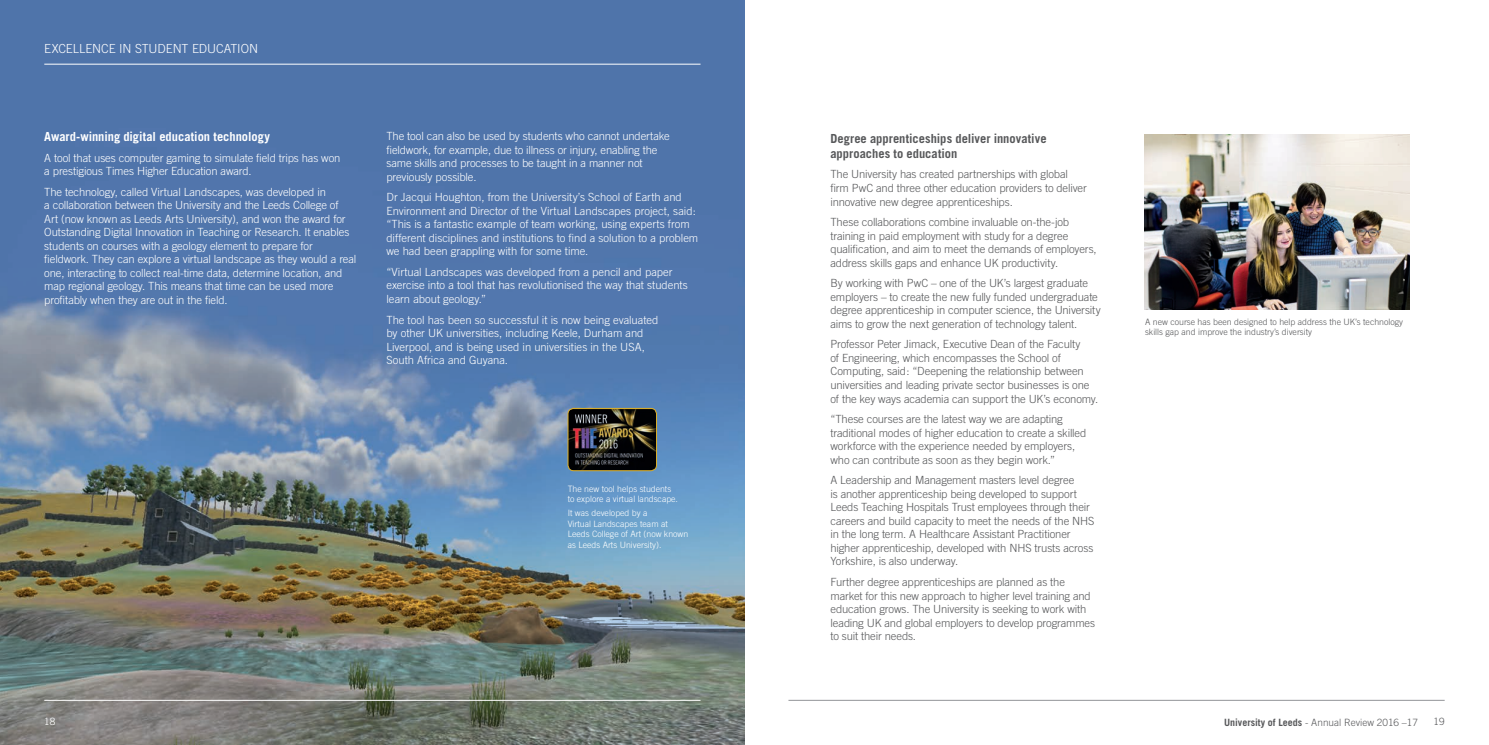
<style>
.page{position:relative;width:1489px;height:745px;background:#fff}
.page>*{position:absolute;margin:0;border:0;box-sizing:border-box;transform-origin:0 0}
.t1{font:700 12.5px/15px "Trade Gothic";color:#57585a}
.t2{font:700 12.5px "Trade Gothic";color:#fff}
.t3{font:300 12.5px "Trade Gothic";letter-spacing:-.005em;color:#fff}
.t4{font:300 11.25px/13.5px "Trade Gothic";letter-spacing:-.01em;color:#57585a}
.t5{font:300 11.25px/13.5px "Trade Gothic";letter-spacing:-.01em;color:#fff}
.t6{font:300 10px "Trade Gothic";color:#57585a}
.t7{font:300 10px "Trade Gothic";color:#fff}
.t8{font:300 8.75px/10.5px "Trade Gothic";color:#fff}
.t9{font:300 8.75px/10.5px "Trade Gothic";color:#57585a}
.s1{font-weight:700}
</style>
<div class="page">
<img style="left:0;top:0;width:744px;height:744px">
<img style="left:1144px;top:135px;width:265px;height:174px">
<hr style="left:788px;top:699px;width:656px;height:1px;background:#939598">
<hr style="left:44px;top:699px;width:656px;height:1px;background:#fff">
<img style="left:568px;top:408px;width:88px;height:62px">
<div style="left:567px;top:408px;width:89px;height:62px;border:1px solid #deb129;border-radius:6px"></div>
<hr style="left:44px;top:64px;width:656px;height:1px;background:#fff">
<p class="t3" style="left:44px;top:41px;width:215px">EXCELLENCE IN STUDENT EDUCATION</p>
<p class="t2" style="left:44px;top:129px;width:227px">Award-winning digital education technology</p>
<p class="t5" style="left:44px;top:150px;width:297px">A tool that uses computer gaming to simulate field trips has won a prestigious Times Higher Education award.</p>
<p class="t5" style="left:44px;top:185px;width:313px">The technology, called Virtual Landscapes, was developed in<br>a collaboration between the University and the Leeds College of<br>Art (now known as Leeds Arts University), and won the award for Outstanding Digital Innovation in Teaching or Research. It enables students on courses with a geology element to prepare for fieldwork. They can explore a virtual landscape as they would a real one, interacting to collect real-time data, determine location, and map regional geology. This means that time can be used more profitably when they are out in the field.</p>
<p class="t5" style="left:386px;top:129px;width:285px">The tool can also be used by students who cannot undertake fieldwork, for example, due to illness or injury, enabling the same skills and processes to be taught in a manner not previously possible.</p>
<p class="t5" style="left:386px;top:190px;width:313px">Dr Jacqui Houghton, from the University’s School of Earth and Environment and Director of the Virtual Landscapes project, said: “This is a fantastic example of team working, using experts from different disciplines and institutions to find a solution to a problem we had been grappling with for some time.</p>
<p class="t5" style="left:386px;top:265px;width:303px">“Virtual Landscapes was developed from a pencil and paper exercise into a tool that has revolutionised the way that students learn about geology.”</p>
<p class="t5" style="left:386px;top:312px;width:273px">The tool has been so successful it is now being evaluated by other UK universities, including Keele, Durham and Liverpool, and is being used in universities in the USA, South Africa and Guyana.</p>
<p class="t8" style="left:567px;top:482px;width:112px">The new tool helps students to explore a virtual landscape.</p>
<p class="t8" style="left:567px;top:507px;width:122px">It was developed by a<br>Virtual Landscapes team at<br>Leeds College of Art (now known as Leeds Arts University).</p>
<p class="t1" style="left:830px;top:131px;width:218px">Degree apprenticeships deliver innovative approaches to education</p>
<p class="t4" style="left:830px;top:167px;width:258px">The University has created partnerships with global firm PwC and three other education providers to deliver innovative new degree apprenticeships.</p>
<p class="t4" style="left:830px;top:215px;width:268px">These collaborations combine invaluable on-the-job training in paid employment with study for a degree qualification, and aim to meet the demands of employers, address skills gaps and enhance UK productivity.</p>
<p class="t4" style="left:830px;top:276px;width:272px">By working with PwC – one of the UK’s largest graduate employers – to create the new fully funded undergraduate degree apprenticeship in computer science, the University aims to grow the next generation of technology talent.</p>
<p class="t4" style="left:830px;top:337px;width:269px">Professor Peter Jimack, Executive Dean of the Faculty<br>of Engineering, which encompasses the School of Computing, said: “Deepening the relationship between universities and leading private sector businesses is one of the key ways academia can support the UK’s economy.</p>
<p class="t4" style="left:830px;top:412px;width:257px">“These courses are the latest way we are adapting traditional modes of higher education to create a skilled workforce with the experience needed by employers, who can contribute as soon as they begin work.”</p>
<p class="t4" style="left:830px;top:473px;width:265px">A Leadership and Management masters level degree<br>is another apprenticeship being developed to support Leeds Teaching Hospitals Trust employees through their careers and build capacity to meet the needs of the NHS in the long term. A Healthcare Assistant Practitioner higher apprenticeship, developed with NHS trusts across Yorkshire, is also underway.</p>
<p class="t4" style="left:830px;top:574px;width:266px">Further degree apprenticeships are planned as the market for this new approach to higher level training and education grows. The University is seeking to work with leading UK and global employers to develop programmes to suit their needs.</p>
<p class="t9" style="left:1144px;top:316px;width:259px">A new course has been designed to help address the UK’s technology skills gap and improve the industry’s diversity</p>
<p class="t6" style="left:1223px;top:715px;width:195px"><span class="s1">University of Leeds</span> - Annual Review 2016 –17</p>
<p class="t7" style="left:44px;top:715px;width:13px">18</p>
<p class="t6" style="left:1433px;top:715px;width:13px">19</p>
</div>
